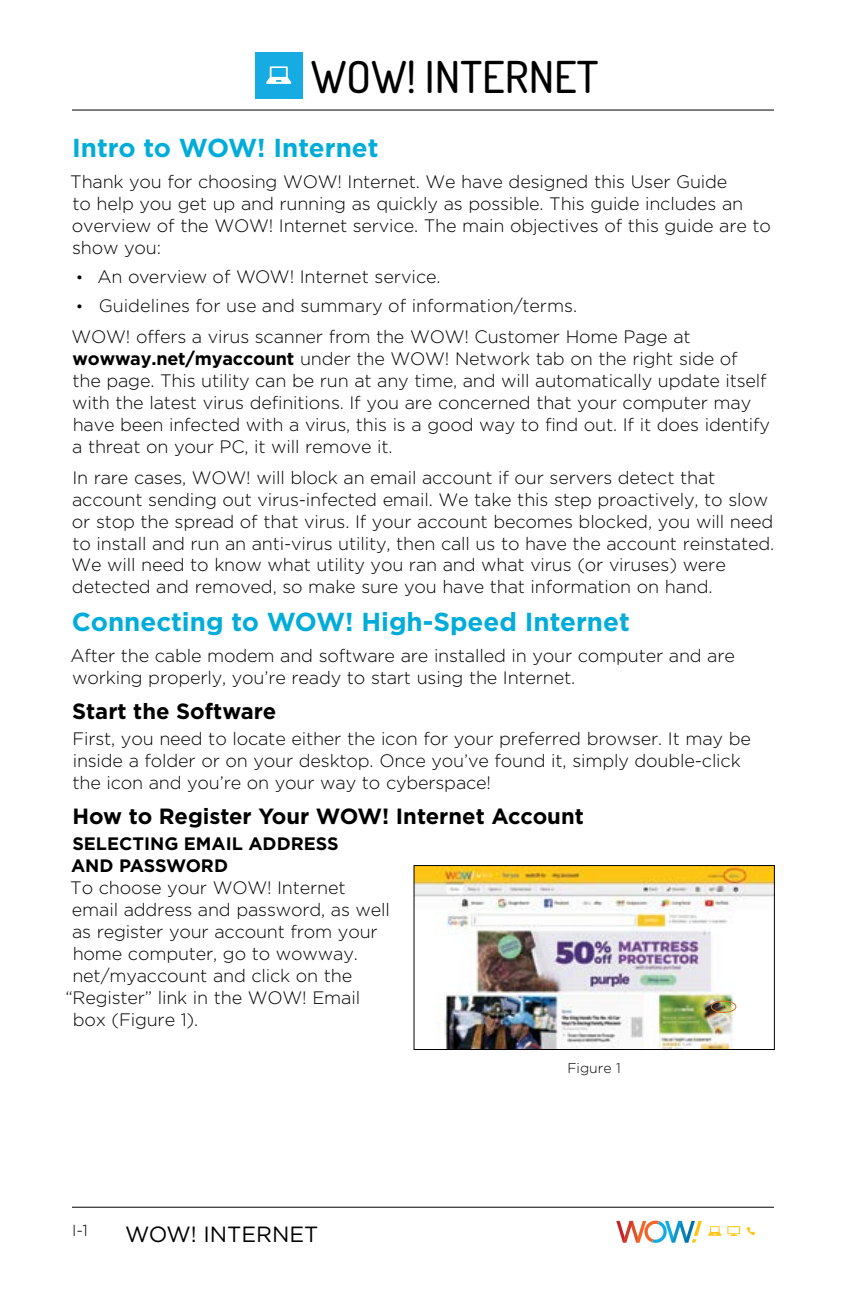
<style>
.page{position:relative;width:864px;height:1296px;background:#fff}
.page>*{position:absolute;margin:0;border:0;box-sizing:border-box;transform-origin:0 0}
.t1{font:500 44px "Dosis";color:#000}
.t2{font:700 26px "Gotham";color:#00adda}
.t3{font:700 22px "Gotham";color:#000}
.t4{font:22px "Gotham";color:#000}
.t5{font:300 18px/22px "Gotham";letter-spacing:-.01em;color:#000}
.t6{font:700 18px/22px "Gotham";color:#000}
.t7{font:300 16px "Gotham";color:#000}
.t8{font:300 14px "Gotham";color:#000}
.s1{font-size:16px}
.s2{font-weight:700}
</style>
<div class="page">
<img style="left:416px;top:867px;width:357px;height:181px">
<div style="left:414px;top:865px;width:361px;height:185px;border:1px solid #000"></div>
<div style="left:711px;top:1001px;width:25px;height:12px;border:1px solid #d47428;border-radius:50%"></div>
<hr style="left:72px;top:1207px;width:702px;height:1px;background:#000">
<svg style="left:747px;top:1227px;width:8px;height:8px"></svg>
<svg style="left:708px;top:1226px;width:13px;height:10px"></svg>
<svg style="left:727px;top:1226px;width:13px;height:10px"></svg>
<svg style="left:616px;top:1220px;width:86px;height:23px"></svg>
<hr style="left:72px;top:110px;width:702px;height:1px;background:#000">
<div style="left:255px;top:52px;width:47px;height:46px;background:#16ace3"></div>
<svg style="left:266px;top:66px;width:25px;height:18px"></svg>
<h1 class="t1" style="left:311px;top:48px;width:289px">WOW! INTERNET</h1>
<h2 class="t2" style="left:72px;top:130px;width:308px">Intro to WOW! Internet</h2>
<p class="t5" style="left:70px;top:170px;width:702px">Thank you for choosing WOW! Internet. We have designed this User Guide<br>to help you get up and running as quickly as possible. This guide includes an overview of the WOW! Internet service. The main objectives of this guide are to show you:</p>
<p class="t5" style="left:76px;top:265px;width:366px"><span class="s1">•</span> An overview of WOW! Internet service.</p>
<p class="t5" style="left:72px;top:289px;width:621px;line-height:31px"><span class="s1">•</span> Guidelines for use and summary of information/terms.<br>WOW! offers a virus scanner from the WOW! Customer Home Page at</p>
<p class="t5" style="left:72px;top:347px;width:700px"><span class="s2">wowway.net/myaccount</span> under the WOW! Network tab on the right side of<br>the page. This utility can be run at any time, and will automatically update itself with the latest virus definitions. If you are concerned that your computer may have been infected with a virus, this is a good way to find out. If it does identify a threat on your PC, it will remove it.</p>
<p class="t5" style="left:72px;top:466px;width:704px">In rare cases, WOW! will block an email account if our servers detect that account sending out virus-infected email. We take this step proactively, to slow or stop the spread of that virus. If your account becomes blocked, you will need to install and run an anti-virus utility, then call us to have the account reinstated.<br>We will need to know what utility you ran and what virus (or viruses) were detected and removed, so make sure you have that information on hand.</p>
<h2 class="t2" style="left:72px;top:604px;width:560px">Connecting to WOW! High-Speed Internet</h2>
<p class="t5" style="left:70px;top:644px;width:666px">After the cable modem and software are installed in your computer and are working properly, you’re ready to start using the Internet.</p>
<p class="t3" style="left:72px;top:696px;width:206px">Start the Software</p>
<p class="t5" style="left:72px;top:727px;width:680px">First, you need to locate either the icon for your preferred browser. It may be inside a folder or on your desktop. Once you’ve found it, simply double-click the icon and you’re on your way to cyberspace!</p>
<p class="t3" style="left:73px;top:801px;width:513px">How to Register Your WOW! Internet Account</p>
<p class="t6" style="left:71px;top:833px;width:269px">SELECTING EMAIL ADDRESS<br>AND PASSWORD</p>
<p class="t5" style="left:70px;top:876px;width:277px">To choose your WOW! Internet</p>
<p class="t5" style="left:72px;top:898px;width:320px">email address and password, as well</p>
<p class="t5" style="left:72px;top:920px;width:307px">as register your account from your</p>
<p class="t5" style="left:73px;top:942px;width:287px">home computer, go to wowway.</p>
<p class="t5" style="left:72px;top:964px;width:281px">net/myaccount and click on the</p>
<p class="t5" style="left:65px;top:986px;width:296px">“Register” link in the WOW! Email</p>
<p class="t5" style="left:73px;top:1008px;width:127px">box (Figure 1).</p>
<p class="t7" style="left:72px;top:1220px;width:17px">I-1</p>
<p class="t4" style="left:125px;top:1220px;width:195px">WOW! INTERNET</p>
<p class="t8" style="left:567px;top:1059px;width:55px">Figure 1</p>
</div>
